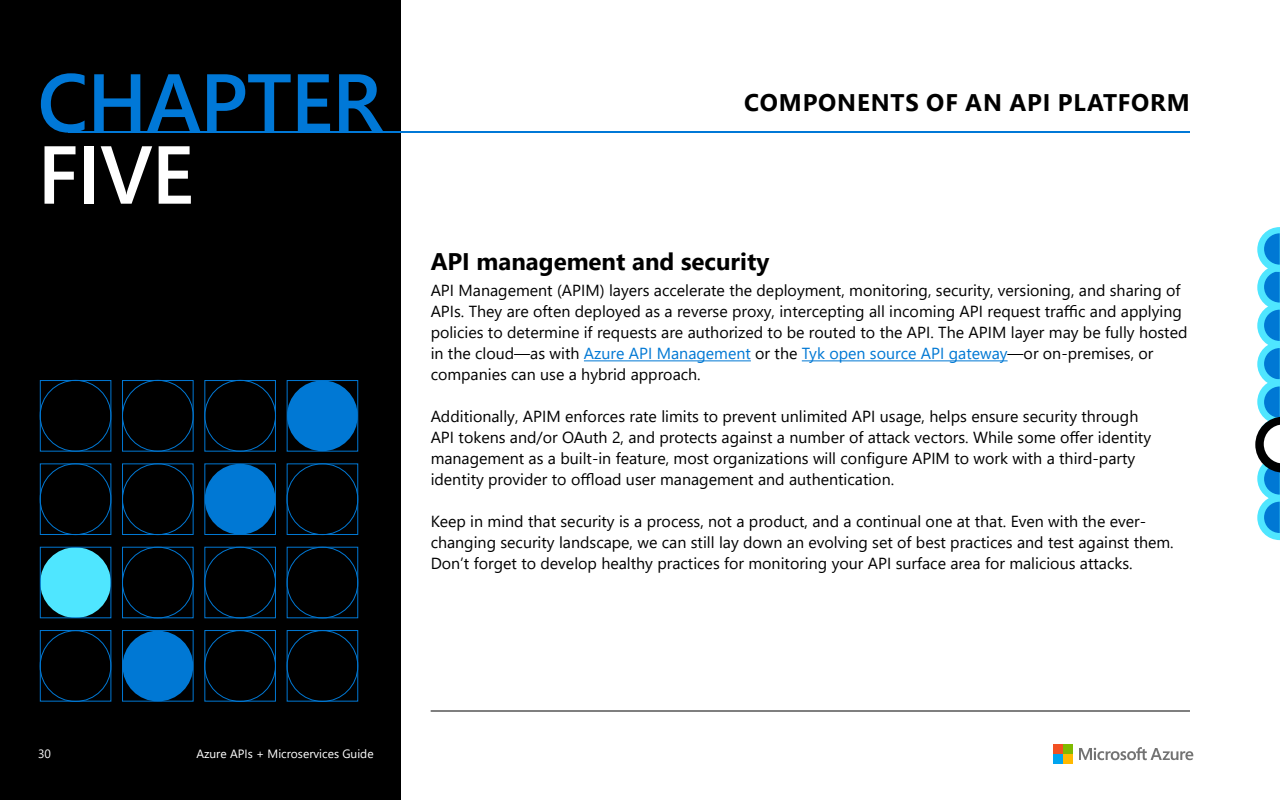
<style>
.page{position:relative;width:1280px;height:800px;background:#fff}
.page>*{position:absolute;margin:0;border:0;box-sizing:border-box;transform-origin:0 0}
.t1{font:600 82px "Segoe UI";letter-spacing:-.015em;color:#0078d7}
.t2{font:600 82px "Segoe UI";color:#fff}
.t3{font:700 24px "Segoe UI";letter-spacing:.035em;color:#000}
.t4{font:700 24px "Segoe UI";color:#000}
.t5{font:16px/21px "Segoe UI";color:#000}
.t6{font:12px "Segoe UI";color:#fff}
.s1{color:#0078d4}
</style>
<div class="page">
<div style="left:0;top:0;width:401px;height:800px;background:#000"></div>
<svg style="left:1079px;top:747px;width:114px;height:13px"></svg>
<div style="left:1053px;top:744px;width:10px;height:10px;background:#f25022"></div>
<div style="left:1063px;top:744px;width:10px;height:10px;background:#7fba00"></div>
<div style="left:1053px;top:754px;width:10px;height:10px;background:#00a4ef"></div>
<div style="left:1063px;top:754px;width:10px;height:10px;background:#ffb900"></div>
<hr style="left:431px;top:710px;width:759px;height:2px;background:#000">
<hr style="left:68px;top:131px;width:1122px;height:2px;background:#0078d7">
<svg style="left:40px;top:380px;width:318px;height:322px"></svg>
<hr style="left:584px;top:360px;width:167px;height:1px;background:#0078d4">
<hr style="left:802px;top:360px;width:206px;height:1px;background:#0078d4">
<svg style="left:1255px;top:227px;width:25px;height:313px"></svg>
<h1 class="t1" style="left:37px;top:25px;width:347px">CHAPTER</h1>
<h1 class="t2" style="left:37px;top:97px;width:158px">FIVE</h1>
<h2 class="t3" style="left:744px;top:80px;width:447px">COMPONENTS OF AN API PLATFORM</h2>
<h2 class="t4" style="left:431px;top:239px;width:340px">API management and security</h2>
<p class="t5" style="left:431px;top:279px;width:758px">API Management (APIM) layers accelerate the deployment, monitoring, security, versioning, and sharing of APIs. They are often deployed as a reverse proxy, intercepting all incoming API request traffic and applying policies to determine if requests are authorized to be routed to the API. The APIM layer may be fully hosted in the cloud—as with <span class="s1">Azure API Management</span> or the <span class="s1">Tyk open source API gateway</span>—or on-premises, or companies can use a hybrid approach.</p>
<p class="t5" style="left:431px;top:405px;width:722px">Additionally, APIM enforces rate limits to prevent unlimited API usage, helps ensure security through API tokens and/or OAuth 2, and protects against a number of attack vectors. While some offer identity management as a built-in feature, most organizations will configure APIM to work with a third-party identity provider to offload user management and authentication.</p>
<p class="t5" style="left:431px;top:510px;width:745px">Keep in mind that security is a process, not a product, and a continual one at that. Even with the ever&shy;changing security landscape, we can still lay down an evolving set of best practices and test against them.<br>Don’t forget to develop healthy practices for monitoring your API surface area for malicious attacks.</p>
<p class="t6" style="left:38px;top:743px;width:14px">30</p>
<p class="t6" style="left:196px;top:743px;width:179px">Azure APIs + Microservices Guide</p>
</div>
